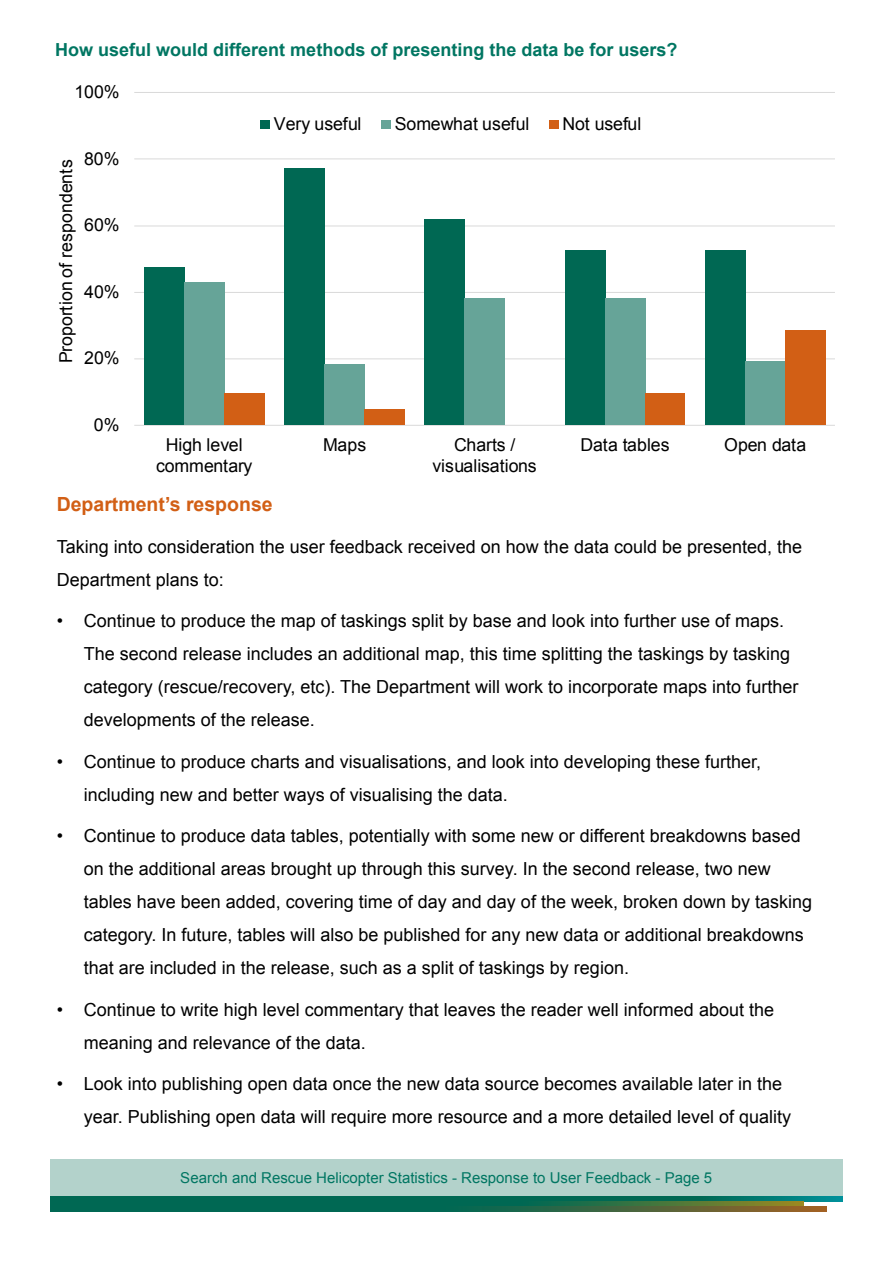
<style>
.page{position:relative;width:893px;height:1263px;background:#fff}
.page>*{position:absolute;margin:0;border:0;box-sizing:border-box;transform-origin:0 0}
.t1{font:700 19.5px "Arial";color:#d25f15}
.t2{font:18px/33px "Arial";color:#000}
.t3{font:700 18px "Arial";color:#007662}
.t4{font:17.7px "Arial";color:#000}
.t5{font:15px "Arial";color:#007662}
</style>
<div class="page">
<div style="left:50px;top:1160px;width:792px;height:36px;background:#b3d2cb"></div>
<svg style="left:50px;top:1196px;width:792px;height:5px;background:#006b59"></svg>
<svg style="left:50px;top:1201px;width:753px;height:5px;background:#1b6d4a"></svg>
<svg style="left:50px;top:1206px;width:777px;height:6px;background:#256647"></svg>
<hr style="left:134px;top:159px;width:701px;height:1px;background:#d9d9d9">
<hr style="left:134px;top:92px;width:701px;height:1px;background:#d9d9d9">
<hr style="left:134px;top:425px;width:701px;height:1px;background:#d9d9d9">
<div style="left:261px;top:120px;width:9px;height:8px;background:#006853"></div>
<div style="left:382px;top:120px;width:9px;height:8px;background:#66a498"></div>
<div style="left:549px;top:120px;width:10px;height:8px;background:#d25f15"></div>
<hr style="left:134px;top:358px;width:701px;height:1px;background:#d9d9d9">
<hr style="left:134px;top:292px;width:701px;height:1px;background:#d9d9d9">
<hr style="left:134px;top:226px;width:701px;height:1px;background:#d9d9d9">
<div style="left:705px;top:251px;width:40px;height:174px;background:#006853"></div>
<div style="left:565px;top:251px;width:40px;height:174px;background:#006853"></div>
<div style="left:424px;top:219px;width:41px;height:206px;background:#006853"></div>
<div style="left:284px;top:168px;width:41px;height:257px;background:#006853"></div>
<div style="left:144px;top:267px;width:41px;height:158px;background:#006853"></div>
<div style="left:745px;top:362px;width:40px;height:63px;background:#66a498"></div>
<div style="left:605px;top:299px;width:40px;height:126px;background:#66a498"></div>
<div style="left:465px;top:299px;width:40px;height:126px;background:#66a498"></div>
<div style="left:325px;top:364px;width:40px;height:61px;background:#66a498"></div>
<div style="left:185px;top:282px;width:40px;height:143px;background:#66a498"></div>
<div style="left:785px;top:330px;width:40px;height:95px;background:#d25f15"></div>
<div style="left:645px;top:393px;width:40px;height:32px;background:#d25f15"></div>
<div style="left:365px;top:410px;width:40px;height:15px;background:#d25f15"></div>
<div style="left:225px;top:393px;width:40px;height:32px;background:#d25f15"></div>
<p class="t3" style="left:55px;top:38px;width:624px">How useful would different methods of presenting the data be for users?</p>
<p class="t4" style="left:74px;top:80px;width:47px">100%</p>
<p class="t4" style="left:274px;top:112px;width:89px">Very useful</p>
<p class="t4" style="left:395px;top:112px;width:136px">Somewhat useful</p>
<p class="t4" style="left:563px;top:112px;width:80px">Not useful</p>
<p class="t4" style="left:84px;top:147px;width:37px">80%</p>
<p class="t4" style="left:54px;top:363px;width:205px;rotate:-90deg">Proportion of respondents</p>
<p class="t4" style="left:84px;top:213px;width:37px">60%</p>
<p class="t4" style="left:84px;top:280px;width:37px">40%</p>
<p class="t4" style="left:84px;top:346px;width:37px">20%</p>
<p class="t4" style="left:94px;top:413px;width:27px">0%</p>
<p class="t4" style="left:166px;top:434px;width:78px">High level</p>
<p class="t4" style="left:323px;top:434px;width:45px">Maps</p>
<p class="t4" style="left:454px;top:434px;width:63px">Charts /</p>
<p class="t4" style="left:581px;top:434px;width:91px">Data tables</p>
<p class="t4" style="left:724px;top:434px;width:84px">Open data</p>
<p class="t4" style="left:156px;top:454px;width:98px">commentary</p>
<p class="t4" style="left:433px;top:454px;width:106px">visualisations</p>
<h3 class="t1" style="left:57px;top:491px;width:218px">Department’s response</h3>
<p class="t2" style="left:57px;top:530px;width:747px">Taking into consideration the user feedback received on how the data could be presented, the</p>
<p class="t2" style="left:57px;top:563px;width:169px">Department plans to:</p>
<p class="t2" style="left:84px;top:604px;width:716px;text-indent:-27px">• Continue to produce the map of taskings split by base and look into further use of maps.<br>The second release includes an additional map, this time splitting the taskings by tasking category (rescue/recovery, etc). The Department will work to incorporate maps into further developments of the release.</p>
<p class="t2" style="left:84px;top:745px;width:679px;text-indent:-27px">• Continue to produce charts and visualisations, and look into developing these further, including new and better ways of visualising the data.</p>
<p class="t2" style="left:84px;top:819px;width:730px;text-indent:-27px">• Continue to produce data tables, potentially with some new or different breakdowns based on the additional areas brought up through this survey. In the second release, two new tables have been added, covering time of day and day of the week, broken down by tasking category. In future, tables will also be published for any new data or additional breakdowns that are included in the release, such as a split of taskings by region.</p>
<p class="t2" style="left:84px;top:993px;width:692px;text-indent:-27px">• Continue to write high level commentary that leaves the reader well informed about the meaning and relevance of the data.</p>
<p class="t2" style="left:84px;top:1067px;width:709px;text-indent:-27px">• Look into publishing open data once the new data source becomes available later in the year. Publishing open data will require more resource and a more detailed level of quality</p>
<p class="t5" style="left:180px;top:1168px;width:533px">Search and Rescue Helicopter Statistics - Response to User Feedback - Page 5</p>
</div>
